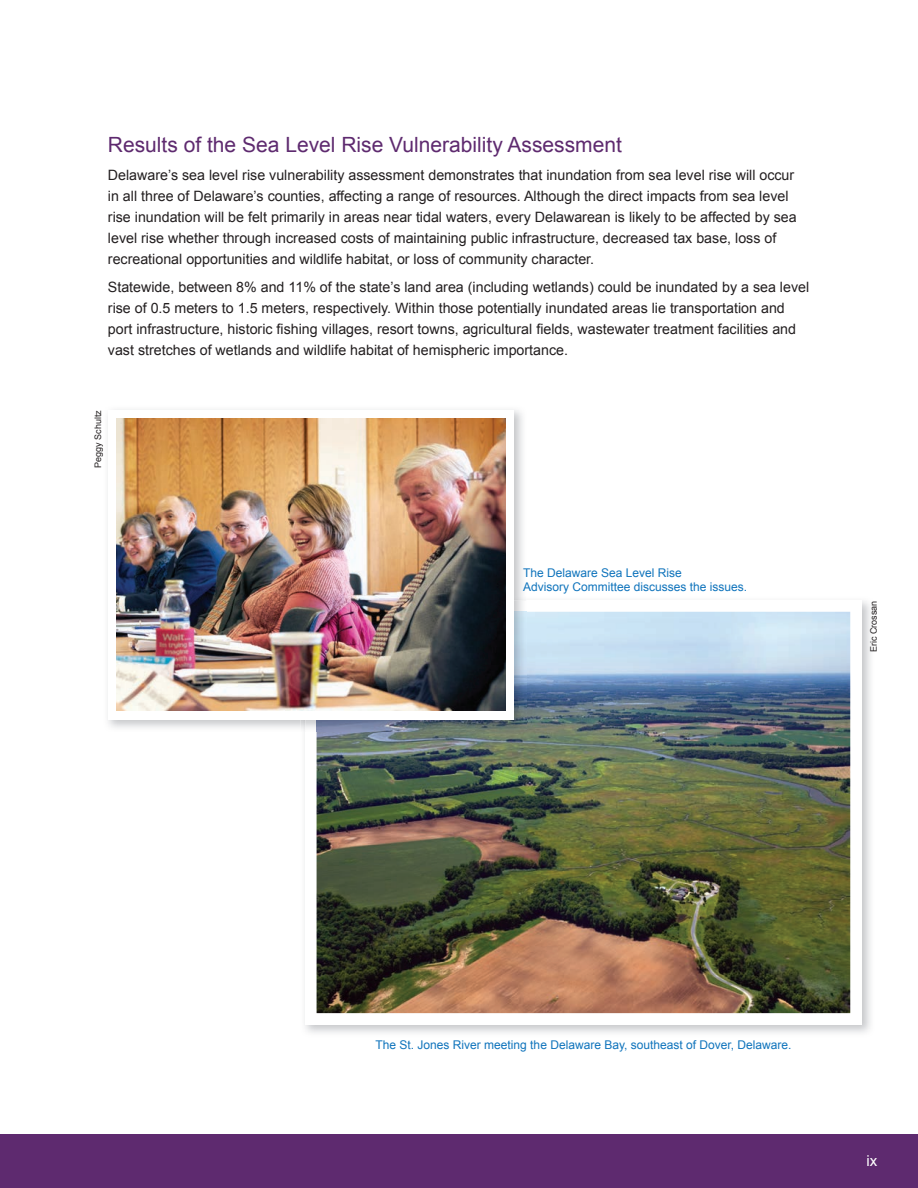
<style>
.page{position:relative;width:918px;height:1188px;background:#fff}
.page>*{position:absolute;margin:0;border:0;box-sizing:border-box;transform-origin:0 0}
.t1{font:21px "Arial";color:#5e2a6f}
.t2{font:15px "Arial";color:#fff}
.t3{font:14.25px/21px "Arial";color:#231f20}
.t4{font:12px/14.4px "Arial";color:#1074bc}
.t5{font:9px "Arial";color:#231f20}
</style>
<div class="page">
<div style="left:0;top:1134px;width:918px;height:54px;background:#5e2a6f"></div>
<img style="left:317px;top:612px;width:533px;height:401px">
<img style="left:317px;top:612px;width:209px;height:120px">
<div style="left:108px;top:410px;width:406px;height:310px;background:#fff"></div>
<img style="left:116px;top:418px;width:389px;height:293px">
<h1 class="t1" style="left:108px;top:131px;width:515px">Results of the Sea Level Rise Vulnerability Assessment</h1>
<p class="t3" style="left:108px;top:165px;width:690px">Delaware’s sea level rise vulnerability assessment demonstrates that inundation from sea level rise will occur in all three of Delaware’s counties, affecting a range of resources. Although the direct impacts from sea level rise inundation will be felt primarily in areas near tidal waters, every Delawarean is likely to be affected by sea level rise whether through increased costs of maintaining public infrastructure, decreased tax base, loss of recreational opportunities and wildlife habitat, or loss of community character.</p>
<p class="t3" style="left:108px;top:277px;width:703px">Statewide, between 8% and 11% of the state’s land area (including wetlands) could be inundated by a sea level rise of 0.5 meters to 1.5 meters, respectively. Within those potentially inundated areas lie transportation and port infrastructure, historic fishing villages, resort towns, agricultural fields, wastewater treatment facilities and vast stretches of wetlands and wildlife habitat of hemispheric importance.</p>
<p class="t5" style="left:92px;top:468px;width:59px;rotate:-90deg">Peggy Schultz</p>
<p class="t4" style="left:523px;top:565px;width:226px">The Delaware Sea Level Rise<br>Advisory Committee discusses the issues.</p>
<p class="t5" style="left:868px;top:652px;width:53px;rotate:-90deg">Eric Crossan</p>
<p class="t4" style="left:376px;top:1037px;width:417px">The St. Jones River meeting the Delaware Bay, southeast of Dover, Delaware.</p>
<p class="t2" style="left:867px;top:1151px;width:12px">ix</p>
</div>
